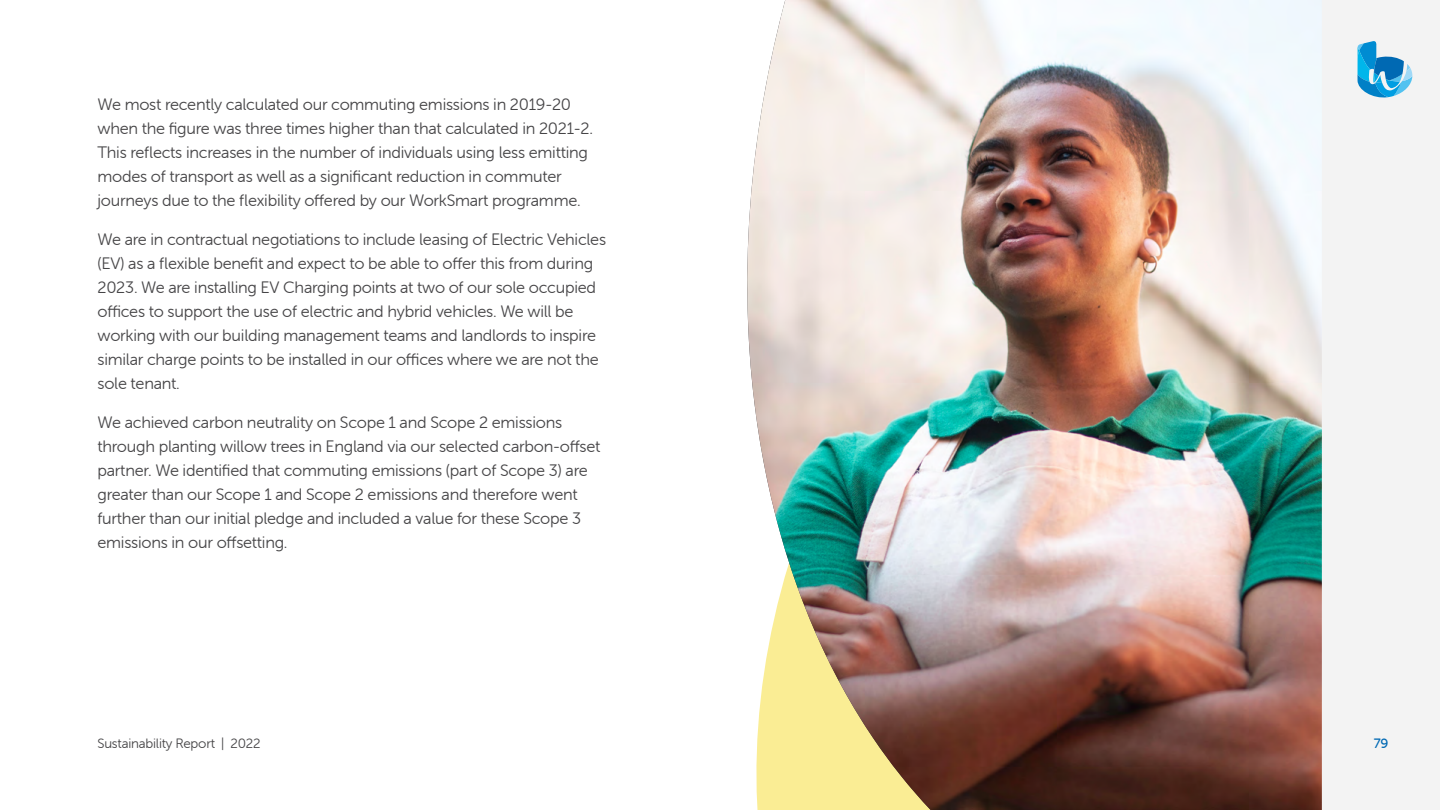
<style>
.page{position:relative;width:1440px;height:810px;background:#fff}
.page>*{position:absolute;margin:0;border:0;box-sizing:border-box;transform-origin:0 0}
.t1{font:16.5px/24px "Museo Sans Rounded 300";letter-spacing:-.015em;color:#464547}
.t2{font:13.5px "Museo Sans Rounded 300";letter-spacing:-.015em;color:#464547}
.t3{font:13.5px "Museo Sans Rounded 500";color:#0069b4}
</style>
<div class="page">
<img style="left:747px;top:0;width:693px;height:810px">
<p class="t1" style="left:98px;top:92px;width:497px">We most recently calculated our commuting emissions in 2019-20 when the figure was three times higher than that calculated in 2021-2.<br>This reflects increases in the number of individuals using less emitting modes of transport as well as a significant reduction in commuter journeys due to the flexibility offered by our WorkSmart programme.</p>
<p class="t1" style="left:98px;top:227px;width:510px">We are in contractual negotiations to include leasing of Electric Vehicles (EV) as a flexible benefit and expect to be able to offer this from during 2023. We are installing EV Charging points at two of our sole occupied offices to support the use of electric and hybrid vehicles. We will be working with our building management teams and landlords to inspire similar charge points to be installed in our offices where we are not the sole tenant.</p>
<p class="t1" style="left:98px;top:410px;width:504px">We achieved carbon neutrality on Scope 1 and Scope 2 emissions through planting willow trees in England via our selected carbon-offset partner. We identified that commuting emissions (part of Scope 3) are greater than our Scope 1 and Scope 2 emissions and therefore went further than our initial pledge and included a value for these Scope 3 emissions in our offsetting.</p>
<p class="t2" style="left:98px;top:736px;width:165px">Sustainability Report | 2022</p>
<p class="t3" style="left:1374px;top:736px;width:16px">79</p>
</div>
